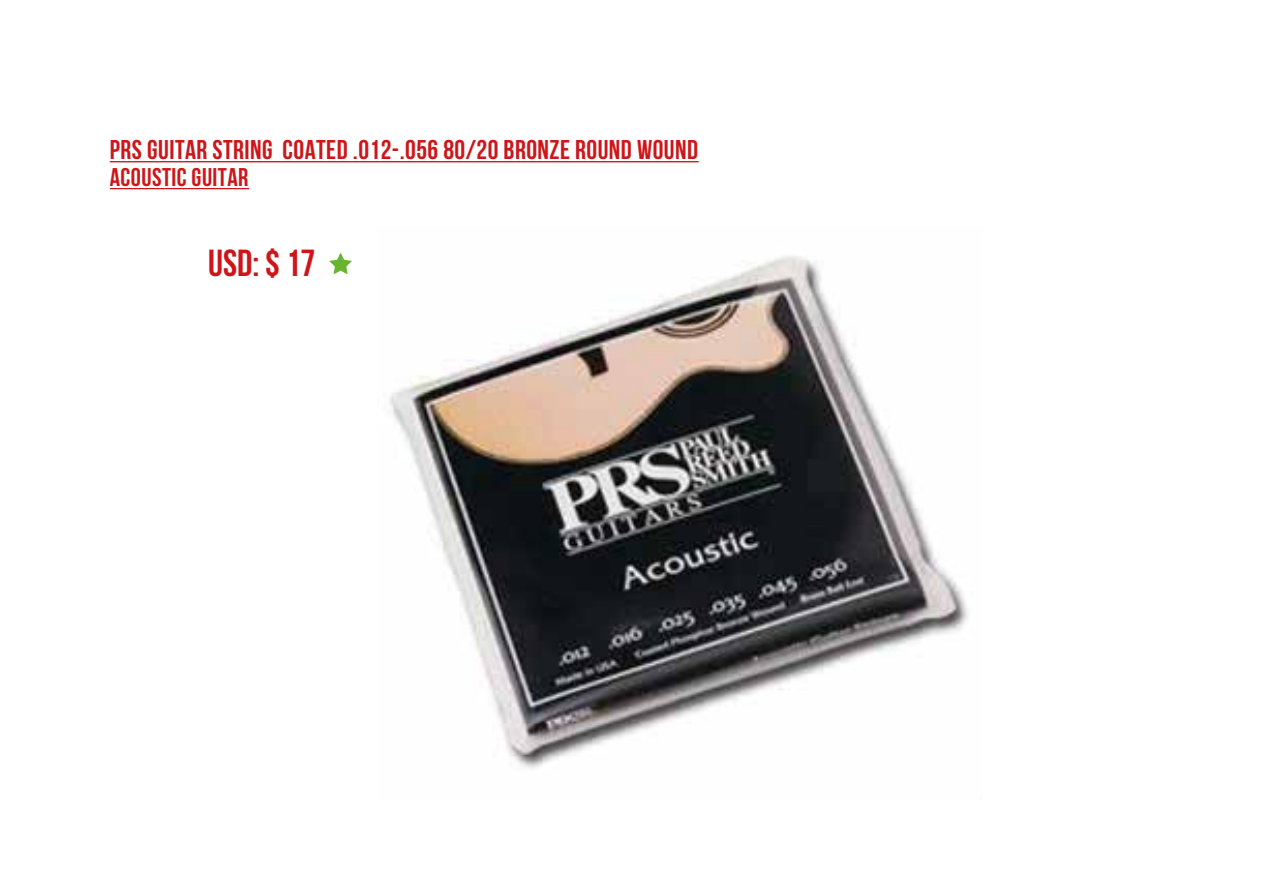
<style>
.page{position:relative;width:1263px;height:893px;background:#fff}
.page>*{position:absolute;margin:0;border:0;box-sizing:border-box;transform-origin:0 0}
.t1{font:700 37.5px "Bebas Neue";color:#cd1619}
.t2{font:700 27px "Bebas Neue";letter-spacing:.02em;color:#cd1619}
.t3{font:700 25.5px "Bebas Neue";letter-spacing:.02em;color:#cd1619}
</style>
<div class="page">
<hr style="left:110px;top:161px;width:589px;height:1px;background:#cd1619">
<hr style="left:110px;top:188px;width:139px;height:1px;background:#cd1619">
<svg style="left:329px;top:253px;width:23px;height:21px"></svg>
<img style="left:389px;top:256px;width:579px;height:513px">
<p class="t2" style="left:110px;top:135px;width:590px">PRS GUITAR STRING COATED .012-.056 80/20 BRONZE ROUND WOUND</p>
<p class="t3" style="left:110px;top:164px;width:140px">ACOUSTIC GUITAR</p>
<h1 class="t1" style="left:208px;top:242px;width:109px">USD: $ 17</h1>
</div>
